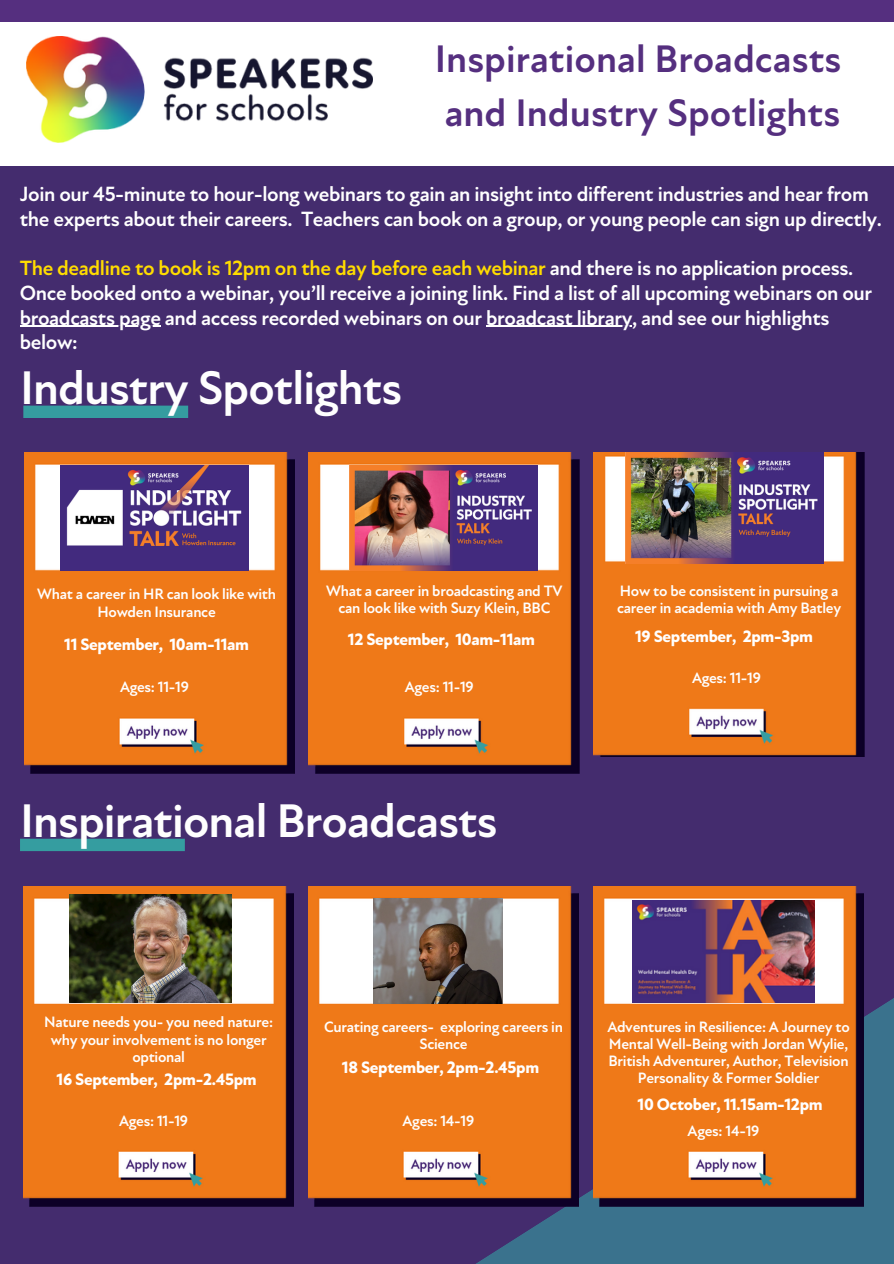
<style>
.page{position:relative;width:894px;height:1264px;background:#fff}
.page>*{position:absolute;margin:0;border:0;box-sizing:border-box;transform-origin:0 0}
.t1{font:700 48px "Atten New";letter-spacing:-.02em;color:#fefefe}
.t2{font:700 39px/54px "Atten New";color:#552f7f}
.t3{font:700 21px/24.8px "Atten New";letter-spacing:-.02em;color:#fff}
.t4{font:800 16.8px "Atten New";letter-spacing:-.02em;color:#fff}
.t5{font:700 15.3px/17.2px "Atten New";letter-spacing:-.02em;color:#fefefe;text-align:center}
.s1{color:#ffdc00}
</style>
<div class="page">
<div style="left:0;top:166px;width:893px;height:1097px;background:#442c6e"></div>
<svg style="left:469px;top:981px;width:424px;height:282px;fill:#3a728d"></svg>
<img style="left:26px;top:36px;width:346px;height:106px">
<div style="left:23px;top:405px;width:165px;height:13px;background:#359da0"></div>
<div style="left:20px;top:838px;width:165px;height:13px;background:#359da0"></div>
<img style="left:24px;top:452px;width:270px;height:321px">
<img style="left:309px;top:452px;width:270px;height:321px">
<img style="left:593px;top:452px;width:270px;height:304px">
<img style="left:23px;top:886px;width:270px;height:320px">
<img style="left:308px;top:886px;width:270px;height:320px">
<img style="left:61px;top:465px;width:188px;height:106px">
<img style="left:349px;top:465px;width:188px;height:106px">
<img style="left:625px;top:452px;width:198px;height:112px">
<img style="left:69px;top:894px;width:162px;height:108px">
<img style="left:373px;top:898px;width:129px;height:105px">
<div style="left:0;top:0;width:893px;height:21px;background:#552f7f"></div>
<img style="left:593px;top:886px;width:270px;height:320px">
<img style="left:632px;top:900px;width:182px;height:102px">
<hr style="left:20px;top:326px;width:140px;height:1px;background:#fff">
<hr style="left:486px;top:326px;width:146px;height:1px;background:#fff">
<p class="t2" style="left:434px;top:33px;width:408px">Inspirational Broadcasts and Industry Spotlights</p>
<p class="t3" style="left:20px;top:182px;width:863px">Join our 45-minute to hour-long webinars to gain an insight into different industries and hear from the experts about their careers. Teachers can book on a group, or young people can sign up directly.</p>
<p class="t3" style="left:20px;top:256px;width:853px"><span class="s1">The deadline to book is 12pm on the day before each webinar</span> and there is no application process.<br>Once booked onto a webinar, you’ll receive a joining link. Find a list of all upcoming webinars on our</p>
<p class="t3" style="left:20px;top:305px;width:811px">broadcasts page and access recorded webinars on our broadcast library, and see our highlights</p>
<p class="t3" style="left:20px;top:330px;width:59px">below:</p>
<p class="t1" style="left:20px;top:360px;width:383px">Industry Spotlights</p>
<p class="t5" style="left:37px;top:586px;width:240px">What a career in HR can look like with<br>Howden Insurance</p>
<p class="t5" style="left:326px;top:582px;width:238px">What a career in broadcasting and TV can look like with Suzy Klein, BBC</p>
<p class="t4" style="left:64px;top:634px;width:186px">11 September, 10am-11am</p>
<p class="t4" style="left:348px;top:629px;width:189px">12 September, 10am-11am</p>
<p class="t5" style="left:120px;top:678px;width:70px">Ages: 11-19</p>
<h1 class="t5" style="left:404px;top:678px;width:70px">Ages: 11-19</h1>
<p class="t1" style="left:20px;top:793px;width:479px">Inspirational Broadcasts</p>
<p class="t5" style="left:617px;top:582px;width:225px;text-align:left">How to be consistent in pursuing a career in academia with Amy Batley</p>
<p class="t4" style="left:635px;top:627px;width:179px">19 September, 2pm-3pm</p>
<p class="t5" style="left:691px;top:669px;width:70px">Ages: 11-19</p>
<p class="t5" style="left:44px;top:1013px;width:230px">Nature needs you- you need nature: why your involvement is no longer optional</p>
<p class="t4" style="left:57px;top:1069px;width:201px">16 September, 2pm-2.45pm</p>
<p class="t5" style="left:119px;top:1112px;width:70px">Ages: 11-19</p>
<p class="t5" style="left:324px;top:1018px;width:240px">Curating careers- exploring careers in<br>Science</p>
<p class="t4" style="left:342px;top:1057px;width:199px">18 September, 2pm-2.45pm</p>
<p class="t5" style="left:402px;top:1112px;width:73px">Ages: 14-19</p>
<p class="t5" style="left:607px;top:1018px;width:244px">Adventures in Resilience: A Journey to Mental Well-Being with Jordan Wylie, British Adventurer, Author, Television Personality &amp; Former Soldier</p>
<p class="t5" style="left:687px;top:1122px;width:73px">Ages: 14-19</p>
<p class="t4" style="left:637px;top:1094px;width:187px">10 October, 11.15am-12pm</p>
</div>
